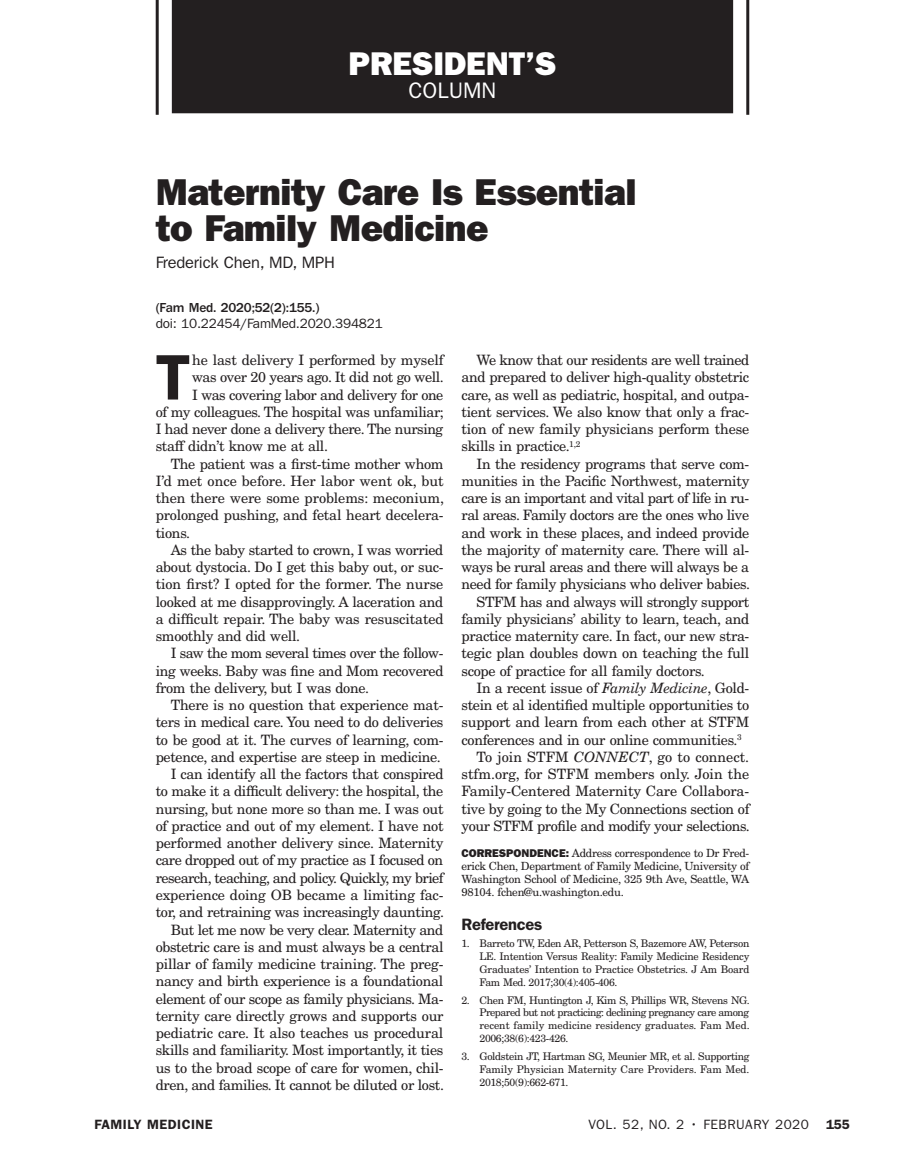
<style>
.page{position:relative;width:905px;height:1175px;background:#fff}
.page>*{position:absolute;margin:0;border:0;box-sizing:border-box;transform-origin:0 0}
.Body_Text_with_Dro{font:600 64.5px "ITC Franklin Gothic Std";color:#231f20}
.Headline_Major{font:37.5px/36px "ITC Franklin Gothic Std Hvy";letter-spacing:-.015em;color:#231f20}
.t1{font:33px "ITC Franklin Gothic Std Hvy";letter-spacing:-.005em;color:#fff}
.t2{font:22.5px "ITC Franklin Gothic Std";color:#fff}
.Author{font:16.5px "ITC Franklin Gothic Std";letter-spacing:-.015em;color:#231f20}
.Subhead_1{font:600 16.5px "ITC Franklin Gothic Std";letter-spacing:-.015em;color:#231f20}
.Body_Text{font:14.25px/17.2px "New Century Schlbk LT Std";letter-spacing:-.02em;color:#231f20;text-align:justify}
.Body_Text_with_Dro-2{font:14.25px "New Century Schlbk LT Std";letter-spacing:-.03em;color:#231f20}
.Body_Text_with_Dro-3{font:14.25px "New Century Schlbk LT Std";letter-spacing:-.01em;color:#231f20}
.Abstract_DOI_Cite{font:13.5px "ITC Franklin Gothic Std";letter-spacing:-.015em;color:#231f20}
.Abstract_DOI_Cite-2{font:13.5px "ITC Franklin Gothic Std";letter-spacing:.035em;color:#231f20}
.Abstract_Text_Cite{font:500 13.5px "ITC Franklin Gothic Std";letter-spacing:-.015em;color:#231f20}
.t3{font:600 13.5px "ITC Franklin Gothic Std";letter-spacing:.035em;color:#231f20}
.Acknwldgmnt_Crrspn{font:11.25px/12.9px "New Century Schlbk LT Std";letter-spacing:-.02em;color:#231f20;text-align:justify}
.References{font:10.5px/12.9px "New Century Schlbk LT Std";letter-spacing:-.005em;color:#231f20;text-align:justify}
.s1{font-style:italic}
.s2{font-family:"ITC Franklin Gothic Std Hvy"}
</style>
<div class="page">
<div style="left:172px;top:0;width:561px;height:113px;background:#231f20"></div>
<hr style="left:746px;top:0;width:3px;height:115px;background:#231f20">
<hr style="left:156px;top:0;width:3px;height:115px;background:#231f20">
<h3 class="t1" style="left:348px;top:44px;width:209px">PRESIDENT’S</h3>
<h3 class="t2" style="left:408px;top:77px;width:89px">COLUMN</h3>
<p class="Headline_Major" style="left:156px;top:174px;width:482px">Maternity Care Is Essential to Family Medicine</p>
<p class="Author" style="left:156px;top:253px;width:181px">Frederick Chen, MD, MPH</p>
<p class="Abstract_Text_Cite" style="left:156px;top:299px;width:165px">(Fam Med. 2020;52(2):155.)</p>
<p class="Abstract_DOI_Cite" style="left:156px;top:316px;width:229px">doi: 10.22454/FamMed.2020.394821</p>
<p class="Body_Text_with_Dro" style="left:156px;top:339px;width:36px">T</p>
<p class="Body_Text_with_Dro-3" style="left:192px;top:351px;width:253px">he last delivery I performed by myself</p>
<p class="Body_Text" style="left:461px;top:351px;width:289px;text-indent:15px">We know that our residents are well trained and prepared to deliver high-quality obstetric care, as well as pediatric, hospital, and outpa&shy;tient services. We also know that only a frac&shy;tion of new family physicians perform these skills in practice.<sup>1,2</sup></p>
<p class="Body_Text" style="left:461px;top:455px;width:290px;text-indent:15px">In the residency programs that serve com&shy;munities in the Pacific Northwest, maternity care is an important and vital part of life in ru&shy;ral areas. Family doctors are the ones who live and work in these places, and indeed provide the majority of maternity care. There will al&shy;ways be rural areas and there will always be a need for family physicians who deliver babies.</p>
<p class="Body_Text" style="left:461px;top:593px;width:289px;text-indent:15px">STFM has and always will strongly support family physicians’ ability to learn, teach, and practice maternity care. In fact, our new stra&shy;tegic plan doubles down on teaching the full scope of practice for all family doctors.</p>
<p class="Body_Text" style="left:461px;top:679px;width:289px;text-indent:15px">In a recent issue of <span class="s1">Family Medicine</span>, Gold&shy;stein et al identified multiple opportunities to support and learn from each other at STFM conferences and in our online communities.<sup>3</sup></p>
<p class="Body_Text" style="left:461px;top:748px;width:290px;text-indent:15px">To join STFM <span class="s1">CONNECT</span>, go to connect. stfm.org, for STFM members only. Join the Family-Centered Maternity Care Collabora&shy;tive by going to the My Connections section of your STFM profile and modify your selections.</p>
<p class="Acknwldgmnt_Crrspn" style="left:461px;top:846px;width:289px"><span class="s2">CORRESPONDENCE:</span> Address correspondence to Dr Fred&shy;erick Chen, Department of Family Medicine, University of Washington School of Medicine, 325 9th Ave, Seattle, WA 98104. fchen@u.washington.edu.</p>
<p class="Subhead_1" style="left:461px;top:914px;width:82px">References</p>
<p class="References" style="left:479px;top:937px;width:271px;text-indent:-18px">1. Barreto TW, Eden AR, Petterson S, Bazemore AW, Peterson LE. Intention Versus Reality: Family Medicine Residency Graduates’ Intention to Practice Obstetrics. J Am Board Fam Med. 2017;30(4):405-406.</p>
<p class="References" style="left:479px;top:993px;width:272px;text-indent:-18px">2. Chen FM, Huntington J, Kim S, Phillips WR, Stevens NG.<br>Prepared but not practicing: declining pregnancy care among recent family medicine residency graduates. Fam Med.<br>2006;38(6):423-426.</p>
<p class="References" style="left:479px;top:1049px;width:271px;text-indent:-18px">3. Goldstein JT, Hartman SG, Meunier MR, et al. Supporting Family Physician Maternity Care Providers. Fam Med.<br>2018;50(9):662-671.</p>
<p class="Body_Text_with_Dro-2" style="left:192px;top:368px;width:253px">was over 20 years ago. It did not go well.</p>
<p class="Body_Text_with_Dro-2" style="left:192px;top:386px;width:253px">I was covering labor and delivery for one</p>
<p class="Body_Text_with_Dro-2" style="left:156px;top:403px;width:290px">of my colleagues. The hospital was unfamiliar;</p>
<p class="Body_Text_with_Dro-2" style="left:156px;top:420px;width:289px">I had never done a delivery there. The nursing</p>
<p class="Body_Text_with_Dro-2" style="left:156px;top:437px;width:174px">staff didn’t know me at all.</p>
<p class="Body_Text" style="left:156px;top:455px;width:290px;text-indent:15px">The patient was a first-time mother whom I’d met once before. Her labor went ok, but then there were some problems: meconium, prolonged pushing, and fetal heart decelera&shy;tions.</p>
<p class="Body_Text" style="left:156px;top:541px;width:289px;text-indent:15px">As the baby started to crown, I was worried about dystocia. Do I get this baby out, or suc&shy;tion first? I opted for the former. The nurse looked at me disapprovingly. A laceration and a difficult repair. The baby was resuscitated smoothly and did well.</p>
<p class="Body_Text" style="left:156px;top:644px;width:289px;text-indent:15px">I saw the mom several times over the follow&shy;ing weeks. Baby was fine and Mom recovered from the delivery, but I was done.</p>
<p class="Body_Text" style="left:156px;top:696px;width:289px;text-indent:15px">There is no question that experience mat&shy;ters in medical care. You need to do deliveries to be good at it. The curves of learning, com&shy;petence, and expertise are steep in medicine.</p>
<p class="Body_Text" style="left:156px;top:765px;width:290px;text-indent:15px">I can identify all the factors that conspired to make it a difficult delivery: the hospital, the nursing, but none more so than me. I was out of practice and out of my element. I have not performed another delivery since. Maternity care dropped out of my practice as I focused on research, teaching, and policy. Quickly, my brief experience doing OB became a limiting fac&shy;tor, and retraining was increasingly daunting.</p>
<p class="Body_Text" style="left:156px;top:920px;width:290px;text-indent:15px">But let me now be very clear. Maternity and obstetric care is and must always be a central pillar of family medicine training. The preg&shy;nancy and birth experience is a foundational element of our scope as family physicians. Ma&shy;ternity care directly grows and supports our pediatric care. It also teaches us procedural skills and familiarity. Most importantly, it ties us to the broad scope of care for women, chil&shy;dren, and families. It cannot be diluted or lost.</p>
<p class="t3" style="left:94px;top:1116px;width:120px">FAMILY MEDICINE</p>
<p class="Abstract_DOI_Cite-2" style="left:588px;top:1116px;width:222px">VOL. 52, NO. 2 • FEBRUARY 2020</p>
<p class="t3" style="left:826px;top:1116px;width:25px">155</p>
</div>
